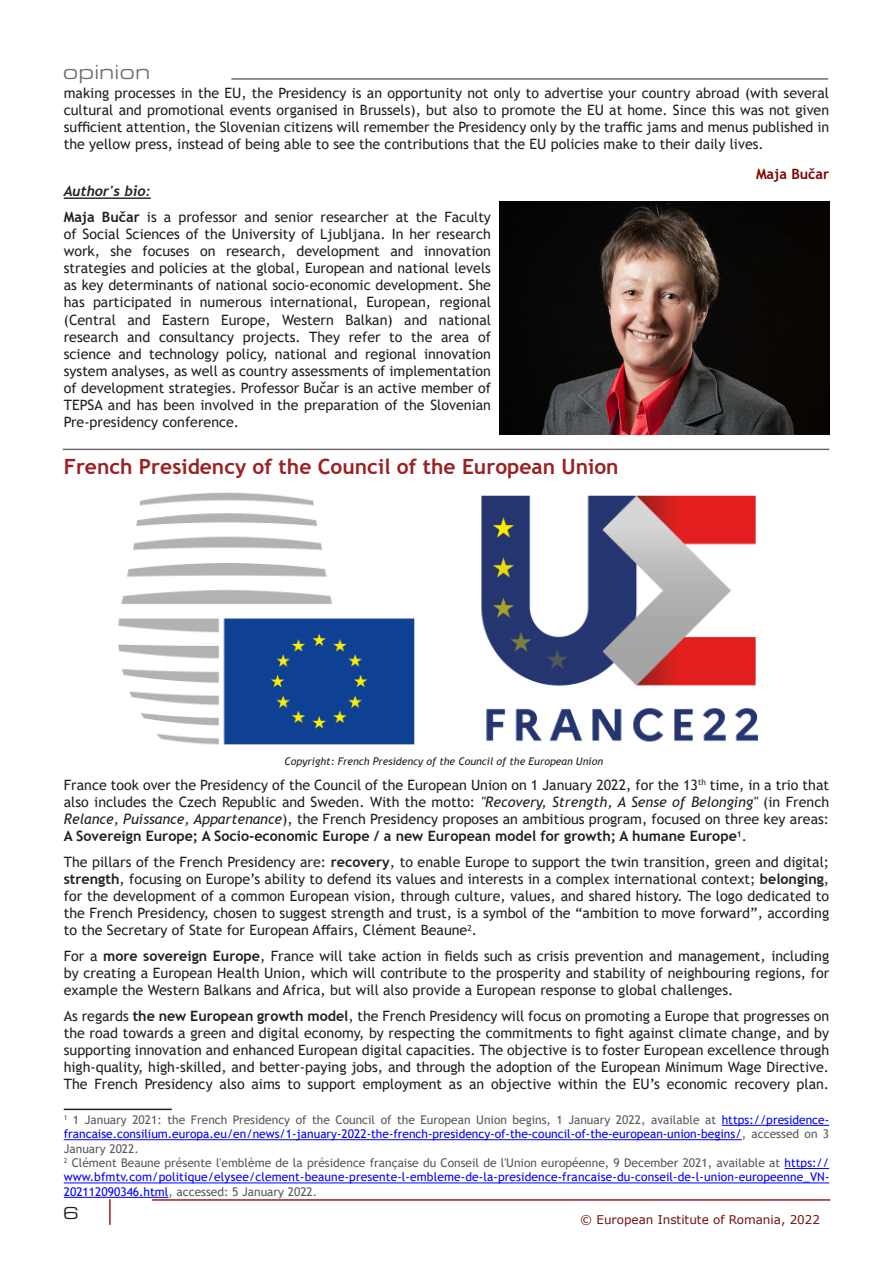
<style>
.page{position:relative;width:893px;height:1263px;background:#fff}
.page>*{position:absolute;margin:0;border:0;box-sizing:border-box;transform-origin:0 0}
.titlu_nl{font:700 21px "Trebuchet MS";color:#9a2022}
.t1{font:21px "Eurostile Ext";color:#6c6d70}
.t2{font:18px "Eurostile Ext";color:#231f20}
.text_nl{font:14.25px/17.1px "Trebuchet MS";color:#231f20;text-align:justify}
.text_nl-2{font:italic 700 14.25px "Trebuchet";color:#231f20}
.signature_nl{font:700 14.25px "Trebuchet MS";color:#800000}
.Footnote{font:12px/14.4px "Trebuchet MS";color:#00f;text-align:justify}
.t3{font:12px "Verdana";color:#710f10}
.text_nl-3{font:italic 10.5px "Trebuchet MS";color:#231f20}
.s1{font-weight:700}
.s2{font-style:italic}
.s3{color:#57585a}
</style>
<div class="page">
<hr style="left:152px;top:1199px;width:678px;height:2px;background:#9a2022">
<hr style="left:109px;top:1199px;width:2px;height:26px;background:#9a2022">
<hr style="left:231px;top:78px;width:597px;height:2px;background:#6c6d70">
<hr style="left:63px;top:449px;width:766px;height:1px;background:#6c6d70">
<hr style="left:64px;top:197px;width:87px;height:2px;background:#231f20">
<img style="left:500px;top:201px;width:329px;height:234px">
<hr style="left:64px;top:1109px;width:108px;height:1px;background:#231f20">
<hr style="left:722px;top:1125px;width:107px;height:1px;background:#00f">
<hr style="left:64px;top:1139px;width:678px;height:1px;background:#00f">
<hr style="left:785px;top:1168px;width:44px;height:1px;background:#00f">
<hr style="left:64px;top:1182px;width:765px;height:1px;background:#00f">
<hr style="left:64px;top:1197px;width:105px;height:1px;background:#00f">
<img style="left:118px;top:492px;width:640px;height:253px">
<p class="t1" style="left:63px;top:57px;width:89px">opinion</p>
<p class="text_nl" style="left:64px;top:84px;width:767px">making processes in the EU, the Presidency is an opportunity not only to advertise your country abroad (with several cultural and promotional events organised in Brussels), but also to promote the EU at home. Since this was not given sufficient attention, the Slovenian citizens will remember the Presidency only by the traffic jams and menus published in the yellow press, instead of being able to see the contributions that the EU policies make to their daily lives.</p>
<p class="signature_nl" style="left:756px;top:165px;width:75px">Maja Bučar</p>
<p class="text_nl-2" style="left:64px;top:182px;width:89px">Author's bio:</p>
<p class="text_nl" style="left:64px;top:208px;width:429px"><span class="s1">Maja Bučar</span> is a professor and senior researcher at the Faculty of Social Sciences of the University of Ljubljana. In her research work, she focuses on research, development and innovation strategies and policies at the global, European and national levels as key determinants of national socio-economic development. She has participated in numerous international, European, regional (Central and Eastern Europe, Western Balkan) and national research and consultancy projects. They refer to the area of science and technology policy, national and regional innovation system analyses, as well as country assessments of implementation of development strategies. Professor Bučar is an active member of TEPSA and has been involved in the preparation of the Slovenian Pre-presidency conference.</p>
<p class="titlu_nl" style="left:64px;top:454px;width:556px">French Presidency of the Council of the European Union</p>
<p class="text_nl-3" style="left:285px;top:755px;width:320px">Copyright: French Presidency of the Council of the European Union</p>
<p class="text_nl" style="left:64px;top:776px;width:767px">France took over the Presidency of the Council of the European Union on 1 January 2022, for the 13<sup>th</sup> time, in a trio that also includes the Czech Republic and Sweden. With the motto: <span class="s2">"Recovery, Strength, A Sense of Belonging"</span> (in French <span class="s2">Relance, Puissance, Appartenance</span>), the French Presidency proposes an ambitious program, focused on three key areas:<br><span class="s1">A Sovereign Europe; A Socio-economic Europe / a new European model for growth; A humane Europe</span><sup>1</sup>.</p>
<p class="text_nl" style="left:64px;top:853px;width:767px">The pillars of the French Presidency are: <span class="s1">recovery</span>, to enable Europe to support the twin transition, green and digital; <span class="s1">strength</span>, focusing on Europe’s ability to defend its values and interests in a complex international context; <span class="s1">belonging</span>, for the development of a common European vision, through culture, values, and shared history. The logo dedicated to the French Presidency, chosen to suggest strength and trust, is a symbol of the “ambition to move forward”, according to the Secretary of State for European Affairs, Clément Beaune<sup>2</sup>.</p>
<p class="text_nl" style="left:64px;top:947px;width:767px">For a <span class="s1">more sovereign Europe</span>, France will take action in fields such as crisis prevention and management, including by creating a European Health Union, which will contribute to the prosperity and stability of neighbouring regions, for example the Western Balkans and Africa, but will also provide a European response to global challenges.</p>
<p class="text_nl" style="left:64px;top:1007px;width:767px">As regards <span class="s1">the new European growth model</span>, the French Presidency will focus on promoting a Europe that progresses on the road towards a green and digital economy, by respecting the commitments to fight against climate change, and by supporting innovation and enhanced European digital capacities. The objective is to foster European excellence through high-quality, high-skilled, and better-paying jobs, and through the adoption of the European Minimum Wage Directive.<br>The French Presidency also aims to support employment as an objective within the EU’s economic recovery plan.</p>
<p class="Footnote" style="left:64px;top:1112px;width:767px"><sup>1</sup> <span class="s3">1 January 2021: the French Presidency of the Council of the European Union begins, 1 January 2022, available at</span> https://presidence&shy;francaise.consilium.europa.eu/en/news/1-january-2022-the-french-presidency-of-the-council-of-the-european-union-begins/<span class="s3">, accessed on 3<br>January 2022.</span></p>
<p class="Footnote" style="left:64px;top:1155px;width:767px"><sup>2</sup> <span class="s3">Clément Beaune présente l'emblème de la présidence française du Conseil de l'Union européenne, 9 December 2021, available at</span> https:// www.bfmtv.com/politique/elysee/clement-beaune-presente-l-embleme-de-la-presidence-francaise-du-conseil-de-l-union-europeenne_VN-202112090346.html<span class="s3">, accessed: 5 January 2022.</span></p>
<p class="t2" style="left:63px;top:1200px;width:18px">6</p>
<p class="t3" style="left:580px;top:1211px;width:241px">© European Institute of Romania, 2022</p>
</div>
